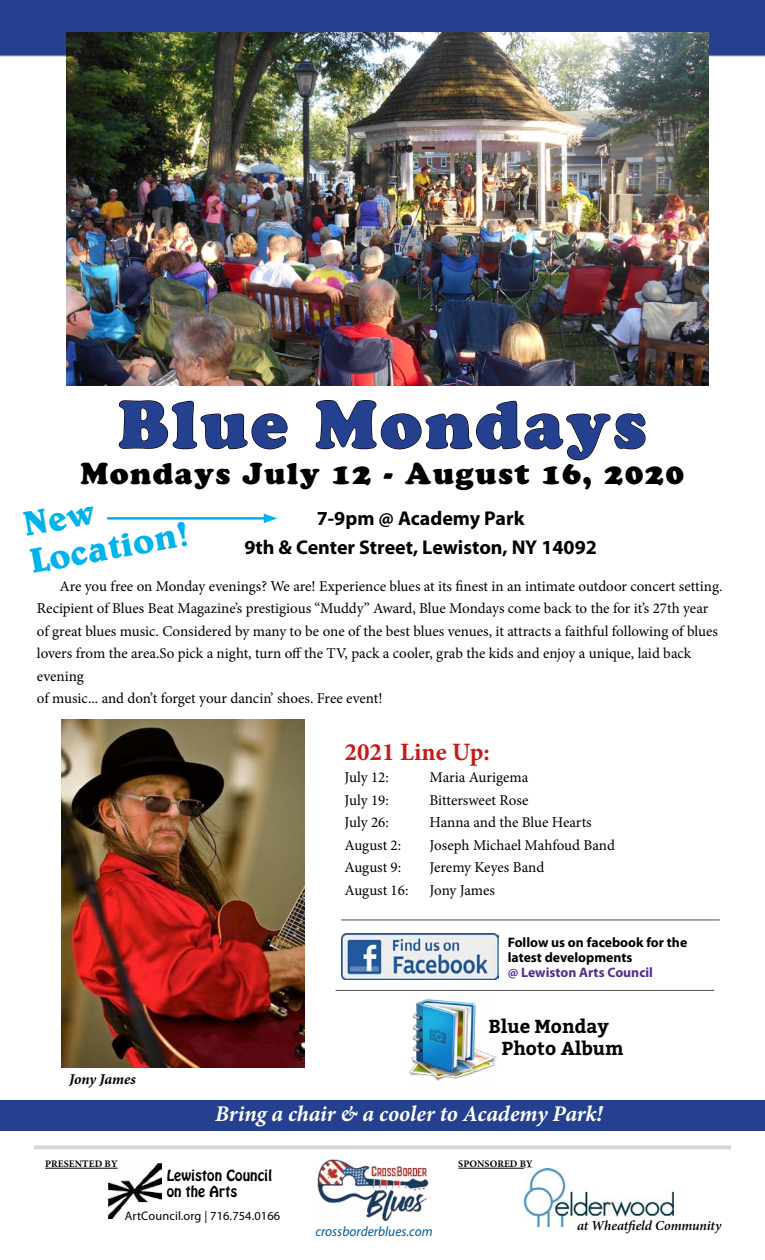
<style>
.page{position:relative;width:765px;height:1260px;background:#fff}
.page>*{position:absolute;margin:0;border:0;box-sizing:border-box;transform-origin:0 0}
.t1{font:66.25px "Cooper Black Std";letter-spacing:.05em;color:#25408f}
.t2{font:700 35px/37.5px "Belwe BT";color:#00b3eb}
.t3{font:30px "Cooper Black Std";letter-spacing:.05em;color:#000}
.t4{font:700 25px "Minion Pro";color:#c81b17}
.t5{font:italic 700 22.5px "Minion Pro";letter-spacing:-.005em;color:#fff}
.t6{font:700 20px/29.6px "Myriad Pro";color:#000;text-align:center}
.t7{font:700 18.75px/22.5px "Bitter";color:#000}
.t8{font:15px/22.5px "Minion Pro";letter-spacing:-.005em;color:#000}
.t9{font:italic 700 15px "Minion Pro";letter-spacing:-.01em;color:#000}
.t10{font:700 13.75px/15px "Myriad Pro";color:#000}
.t11{font:italic 600 13.75px "Minion Pro";letter-spacing:-.005em;color:#000}
.t12{font:italic 13.75px "Myriad Pro";color:#005ca2}
.t13{font:700 13.75px "Myriad Pro";color:#502e91}
.t14{font:13.5px/16.2px "Hobo Std";letter-spacing:.01em;color:#000}
.t15{font:12.38px "Myriad Pro";letter-spacing:.01em;color:#000}
.t16{font:700 10px "Minion Pro";letter-spacing:.01em;color:#000}
</style>
<div class="page">
<div style="left:0;top:1100px;width:765px;height:30px;background:#25408f"></div>
<svg style="left:118px;top:400px;width:170px;height:50px"></svg>
<svg style="left:315px;top:400px;width:331px;height:61px"></svg>
<hr style="left:34px;top:1146px;width:697px;height:3px;background:#d3d5d6">
<hr style="left:458px;top:1168px;width:75px;height:1px;background:#000">
<hr style="left:45px;top:1168px;width:73px;height:1px;background:#000">
<img style="left:409px;top:999px;width:88px;height:82px">
<img style="left:109px;top:1164px;width:52px;height:55px">
<img style="left:525px;top:1168px;width:149px;height:58px">
<img style="left:318px;top:1160px;width:111px;height:60px">
<div style="left:0;top:0;width:765px;height:56px;background:#25408f"></div>
<img style="left:67px;top:32px;width:642px;height:353px">
<hr style="left:107px;top:517px;width:162px;height:3px;background:#00b3eb">
<svg style="left:264px;top:513px;width:13px;height:10px"></svg>
<img style="left:62px;top:720px;width:242px;height:348px">
<img style="left:341px;top:933px;width:157px;height:46px">
<hr style="left:341px;top:920px;width:379px;height:1px;background:#4d4d4f">
<hr style="left:336px;top:990px;width:378px;height:1px;background:#4d4d4f">
<h1 class="t1" style="left:118px;top:385px;width:530px">Blue Mondays</h1>
<h3 class="t3" style="left:80px;top:455px;width:606px">Mondays July 12 - August 16, 2020</h3>
<h3 class="t6" style="left:244px;top:503px;width:354px">7-9pm @ Academy Park<br>9th &amp; Center Street, Lewiston, NY 14092</h3>
<h2 class="t2" style="left:20px;top:505px;width:163px;rotate:-10deg">New<br>Location!</h2>
<p class="t8" style="left:37px;top:575px;width:687px;text-indent:22px">Are you free on Monday evenings? We are! Experience blues at its finest in an intimate outdoor concert setting.<br>Recipient of Blues Beat Magazine’s prestigious “Muddy” Award, Blue Mondays come back to the for it’s 27th year of great blues music. Considered by many to be one of the best blues venues, it attracts a faithful following of blues lovers from the area.So pick a night, turn off the TV, pack a cooler, grab the kids and enjoy a unique, laid back evening<br>of music... and don’t forget your dancin’ shoes. Free event!</p>
<h3 class="t4" style="left:345px;top:734px;width:147px">2021 LINE UP:</h3>
<p class="t8" style="left:345px;top:766px;width:46px">July 12:</p>
<p class="t8" style="left:430px;top:766px;width:100px">Maria Aurigema</p>
<p class="t8" style="left:345px;top:789px;width:46px">July 19:</p>
<p class="t8" style="left:430px;top:789px;width:100px">Bittersweet Rose</p>
<p class="t8" style="left:345px;top:811px;width:46px">July 26:</p>
<p class="t8" style="left:430px;top:811px;width:164px">Hanna and the Blue Hearts</p>
<p class="t8" style="left:345px;top:834px;width:58px">August 2:</p>
<p class="t8" style="left:430px;top:834px;width:187px">Joseph Michael Mahfoud Band</p>
<p class="t8" style="left:345px;top:856px;width:58px">August 9:</p>
<p class="t8" style="left:430px;top:856px;width:116px">Jeremy Keyes Band</p>
<p class="t8" style="left:345px;top:879px;width:65px">August 16:</p>
<p class="t8" style="left:430px;top:879px;width:67px">Jony James</p>
<p class="t10" style="left:508px;top:935px;width:181px">Follow us on facebook for the latest developments</p>
<p class="t13" style="left:508px;top:964px;width:147px">@ Lewiston Arts Council</p>
<p class="t9" style="left:69px;top:1068px;width:68px">Jony James</p>
<p class="t7" style="left:502px;top:1015px;width:123px;text-indent:-13px">Blue Monday<br>Photo Album</p>
<h3 class="t5" style="left:215px;top:1097px;width:389px">Bring a chair &amp; a cooler to Academy Park!</h3>
<p class="t16" style="left:45px;top:1157px;width:8px">PRE</p>
<p class="t16" style="left:64px;top:1157px;width:55px">SENTED BY</p>
<p class="t16" style="left:458px;top:1157px;width:76px">SPONSORED BY</p>
<p class="t14" style="left:167px;top:1167px;width:107px">Lewiston Council on the Arts</p>
<p class="t15" style="left:125px;top:1208px;width:157px">ArtCouncil.org | 716.754.0166</p>
<p class="t12" style="left:315px;top:1222px;width:119px">crossborderblues.com</p>
<p class="t11" style="left:577px;top:1216px;width:146px">at Wheatfield Community</p>
</div>
